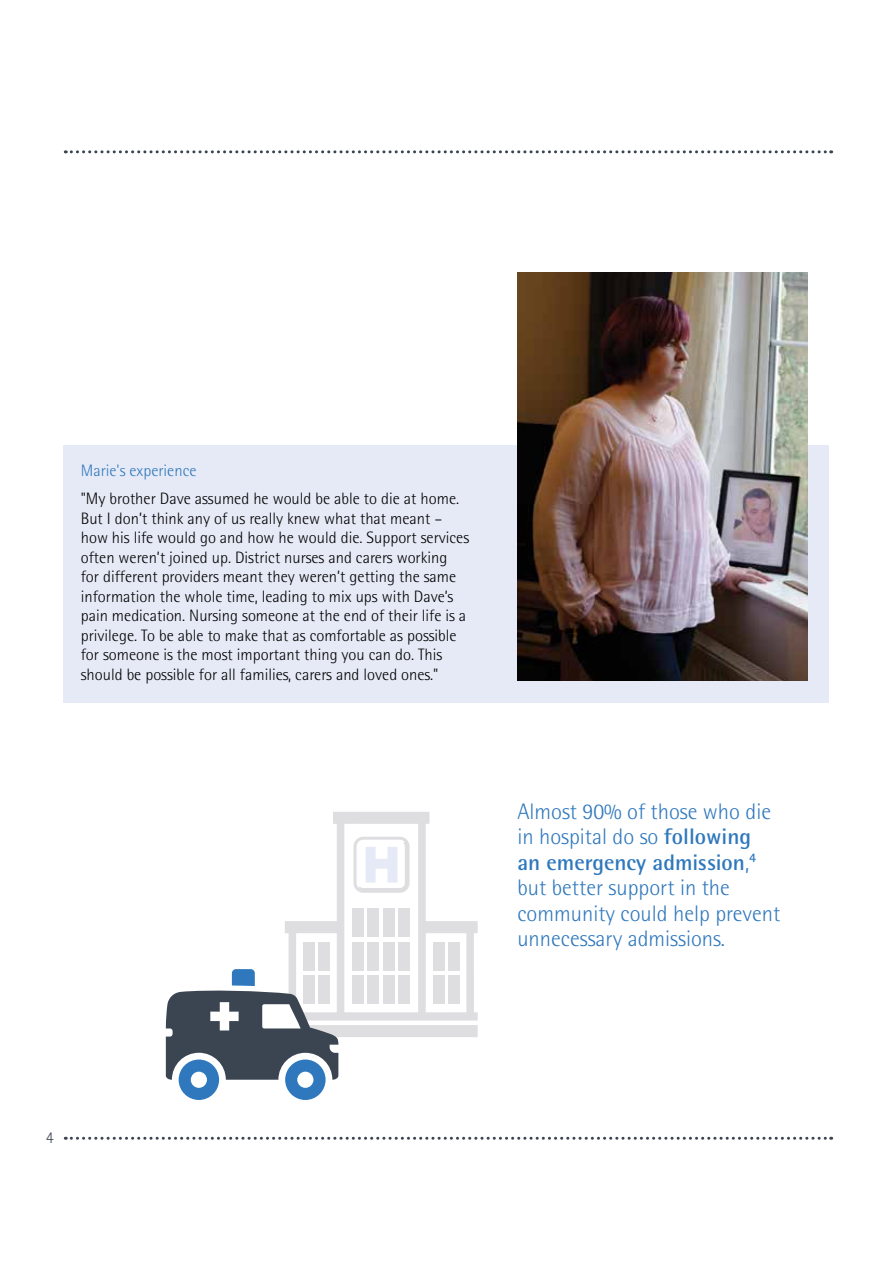
<style>
.page{position:relative;width:893px;height:1263px;background:#fff}
.page>*{position:absolute;margin:0;border:0;box-sizing:border-box;transform-origin:0 0}
.t1{font:300 22.5px/25.5px "Rotis Semi Sans Std";color:#2f78bd}
.t2{font:300 16.5px/19.5px "Rotis Semi Sans Std";color:#000}
.t3{font:300 16.5px "Rotis Semi Sans Std";color:#2f78bd}
.t4{font:300 16.5px "Rotis Semi Sans Std";color:#3b4552}
.s1{font-weight:700}
</style>
<div class="page">
<svg style="left:166px;top:812px;width:312px;height:288px"></svg>
<div style="left:433px;top:942px;width:11px;height:29px;background:#dedddf"></div>
<div style="left:448px;top:942px;width:11px;height:29px;background:#dedddf"></div>
<div style="left:433px;top:975px;width:11px;height:29px;background:#dedddf"></div>
<div style="left:448px;top:975px;width:11px;height:29px;background:#dedddf"></div>
<div style="left:303px;top:942px;width:12px;height:29px;background:#dedddf"></div>
<div style="left:318px;top:942px;width:12px;height:29px;background:#dedddf"></div>
<div style="left:303px;top:975px;width:12px;height:29px;background:#dedddf"></div>
<div style="left:318px;top:975px;width:12px;height:29px;background:#dedddf"></div>
<div style="left:353px;top:942px;width:11px;height:29px;background:#dedddf"></div>
<div style="left:368px;top:942px;width:11px;height:29px;background:#dedddf"></div>
<div style="left:353px;top:975px;width:11px;height:29px;background:#dedddf"></div>
<div style="left:368px;top:975px;width:11px;height:29px;background:#dedddf"></div>
<div style="left:383px;top:942px;width:12px;height:29px;background:#dedddf"></div>
<div style="left:398px;top:942px;width:12px;height:29px;background:#dedddf"></div>
<div style="left:383px;top:975px;width:12px;height:29px;background:#dedddf"></div>
<div style="left:398px;top:975px;width:12px;height:29px;background:#dedddf"></div>
<div style="left:353px;top:908px;width:11px;height:29px;background:#dedddf"></div>
<div style="left:368px;top:908px;width:11px;height:29px;background:#dedddf"></div>
<div style="left:383px;top:908px;width:12px;height:29px;background:#dedddf"></div>
<div style="left:398px;top:908px;width:12px;height:29px;background:#dedddf"></div>
<svg style="left:65px;top:150px;width:767px;height:3px"></svg>
<svg style="left:65px;top:1137px;width:767px;height:3px"></svg>
<div style="left:64px;top:445px;width:765px;height:257px;background:#e6eaf6"></div>
<img style="left:517px;top:272px;width:291px;height:408px">
<p class="t3" style="left:81px;top:461px;width:117px">Marie's experience</p>
<p class="t2" style="left:81px;top:489px;width:390px">"My brother Dave assumed he would be able to die at home.<br>But I don’t think any of us really knew what that meant – how his life would go and how he would die. Support services often weren’t joined up. District nurses and carers working for different providers meant they weren’t getting the same information the whole time, leading to mix ups with Dave’s pain medication. N ursing someone at the end of their life is a privilege. To be able to make that as comfortable as possible for someone is the most important thing you can do. This should be possible for all families, carers and loved ones."</p>
<h1 class="t1" style="left:517px;top:798px;width:264px">Almost 90% of those who die in hospital do so <span class="s1">following<br>an emergency admission</span>,<sup>4 </sup>but better support in the community could help prevent unnecessary admissions.</h1>
<p class="t4" style="left:46px;top:1128px;width:9px">4</p>
</div>
